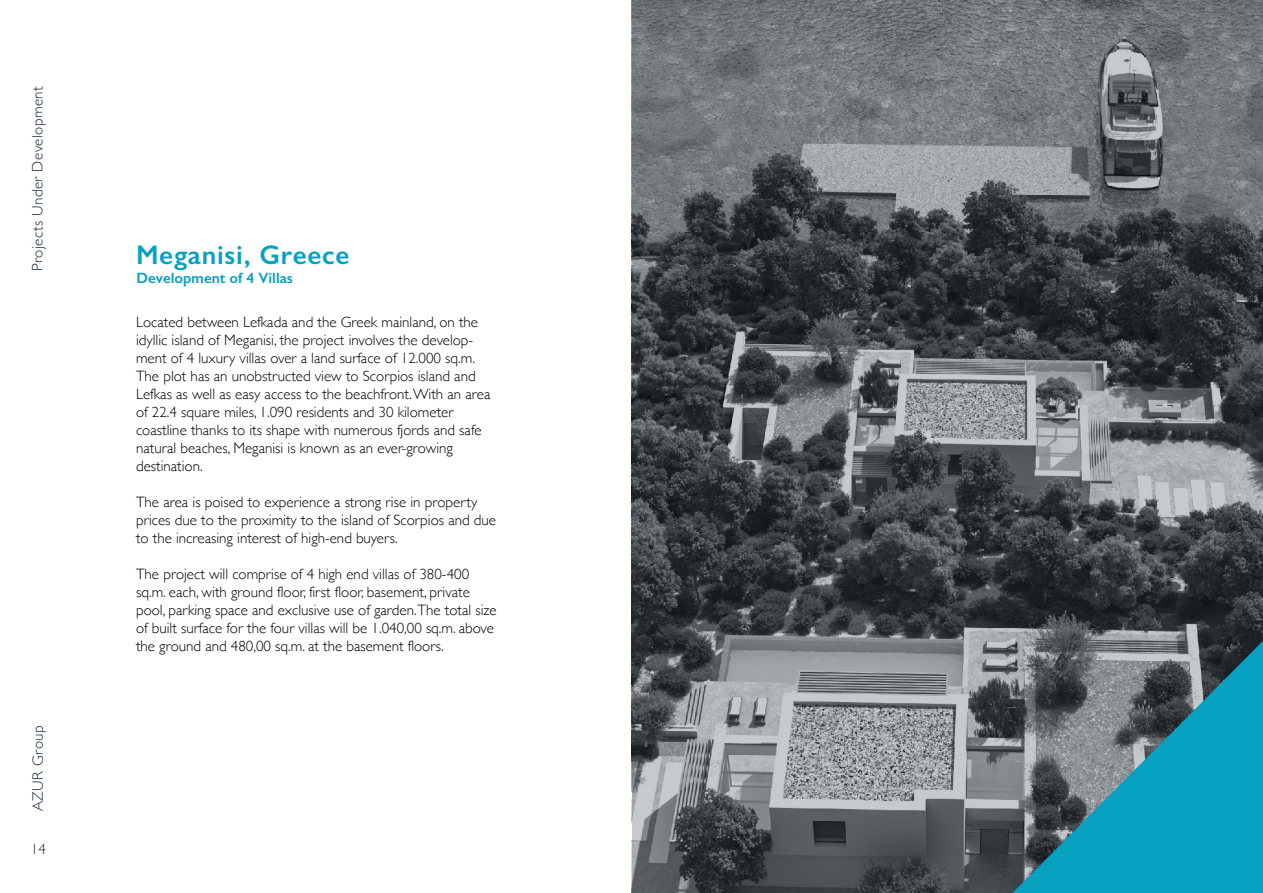
<style>
.page{position:relative;width:1263px;height:893px;background:#fff}
.page>*{position:absolute;margin:0;border:0;box-sizing:border-box;transform-origin:0 0}
.t1{font:600 27px "Gill Sans";letter-spacing:.03em;color:#06a1c0}
.t2{font:300 15px/18px "Gill Sans";color:#000}
.t3{font:300 15px "Gill Sans";letter-spacing:.03em;color:#192c3f}
.t4{font:600 15px "Gill Sans";color:#00a0c0}
</style>
<div class="page">
<svg style="left:632px;top:0;width:631px;height:892px;background:#5d6266"></svg>
<svg style="left:1012px;top:641px;width:251px;height:252px;background:#368697"></svg>
<p class="t3" style="left:26px;top:271px;width:187px;rotate:-90deg">Projects Under Development</p>
<p class="t3" style="left:26px;top:811px;width:87px;rotate:-90deg">AZUR Group</p>
<p class="t3" style="left:31px;top:837px;width:16px">14</p>
<h1 class="t1" style="left:136px;top:239px;width:215px">Meganisi, Greece</h1>
<p class="t4" style="left:137px;top:269px;width:158px">Development of 4 Villas</p>
<p class="t2" style="left:136px;top:313px;width:356px">Located between Lefkada and the Greek mainland, on the idyllic island of Meganisi, the project involves the develop&shy;ment of 4 luxury villas over a land surface of 12.000 sq.m.<br>The plot has an unobstructed view to Scorpios island and Lefkas as well as easy access to the beachfront. With an area of 22.4 square miles, 1.090 residents and 30 kilometer coastline thanks to its shape with numerous fjords and safe natural beaches, Meganisi is known as an ever-growing destination.</p>
<p class="t2" style="left:136px;top:493px;width:362px">The area is poised to experience a strong rise in property prices due to the proximity to the island of Scorpios and due to the increasing interest of high-end buyers.</p>
<p class="t2" style="left:136px;top:565px;width:362px">The project will comprise of 4 high end villas of 380-400 sq.m. each, with ground floor, first floor, basement, private pool, parking space and exclusive use of garden.The total size of built surface for the four villas will be 1.040,00 sq.m. above the ground and 480,00 sq.m. at the basement floors.</p>
</div>
